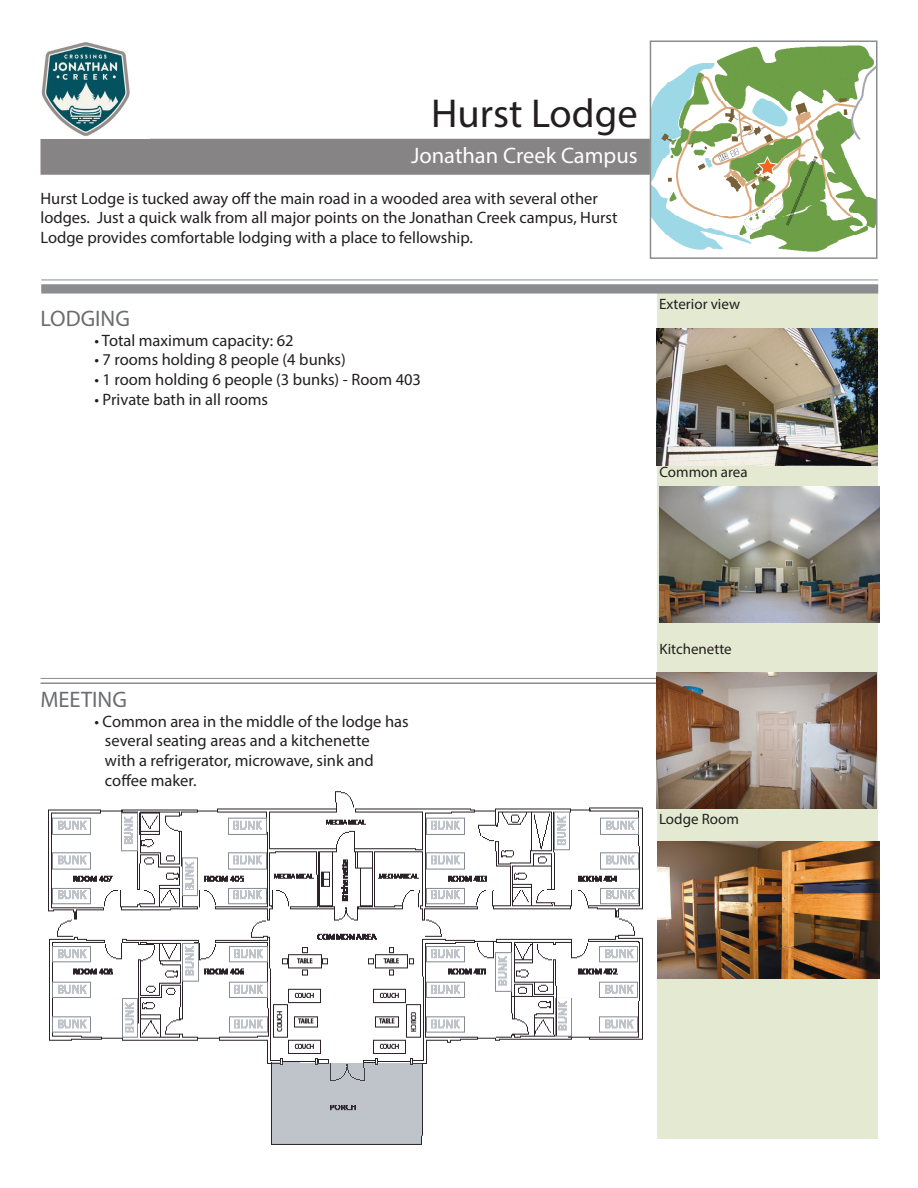
<style>
.page{position:relative;width:918px;height:1188px;background:#fff}
.page>*{position:absolute;margin:0;border:0;box-sizing:border-box;transform-origin:0 0}
.t1{font:40.5px "Myriad Pro";color:#231f20}
.t2{font:22.5px "Myriad Pro";color:#fff}
.t3{font:22.5px "Myriad Pro";color:#6c6d70}
.t4{font:16.5px/19.8px "Myriad Pro";color:#231f20}
.t5{font:15px "Myriad Pro";color:#231f20}
</style>
<div class="page">
<div style="left:657px;top:287px;width:221px;height:851px;background:#e3ead1"></div>
<div style="left:41px;top:140px;width:608px;height:34px;background:#868484"></div>
<div style="left:41px;top:284px;width:837px;height:10px;background:#8a8c8f;border:2px solid #8a8c8f"></div>
<hr style="left:41px;top:280px;width:837px;height:1px;background:#8a8c8f">
<img style="left:653px;top:45px;width:222px;height:207px">
<div style="left:650px;top:40px;width:228px;height:219px;border:2px solid #8a8c8f"></div>
<svg style="left:757px;top:157px;width:21px;height:19px"></svg>
<img style="left:656px;top:329px;width:221px;height:137px">
<hr style="left:40px;top:682px;width:617px;height:2px;background:#8a8c8f">
<hr style="left:40px;top:678px;width:617px;height:1px;background:#8a8c8f">
<img style="left:48px;top:791px;width:595px;height:354px">
<img style="left:657px;top:673px;width:219px;height:136px">
<img style="left:660px;top:486px;width:219px;height:137px">
<img style="left:657px;top:841px;width:222px;height:137px">
<img style="left:41px;top:42px;width:89px;height:94px">
<p class="t1" style="left:431px;top:89px;width:208px">Hurst Lodge</p>
<p class="t2" style="left:411px;top:142px;width:228px">Jonathan Creek Campus</p>
<p class="t4" style="left:40px;top:188px;width:578px">Hurst Lodge is tucked away off the main road in a wooded area with several other lodges. Just a quick walk from all major points on the Jonathan Creek campus, Hurst<br>Lodge provides comfortable lodging with a place to fellowship.</p>
<p class="t3" style="left:40px;top:304px;width:91px">LODGING</p>
<p class="t4" style="left:95px;top:330px;width:201px">• Total maximum capacity: 62</p>
<p class="t4" style="left:95px;top:350px;width:253px">• 7 rooms holding 8 people (4 bunks)</p>
<p class="t4" style="left:95px;top:370px;width:328px">• 1 room holding 6 people (3 bunks) - Room 403</p>
<p class="t4" style="left:95px;top:389px;width:175px">• Private bath in all rooms</p>
<p class="t5" style="left:659px;top:295px;width:82px">Exterior view</p>
<p class="t5" style="left:659px;top:463px;width:90px">Common area</p>
<p class="t3" style="left:40px;top:685px;width:88px">MEETING</p>
<p class="t4" style="left:95px;top:711px;width:316px">• Common area in the middle of the lodge has</p>
<p class="t4" style="left:105px;top:731px;width:266px">several seating areas and a kitchenette</p>
<p class="t4" style="left:105px;top:750px;width:270px">with a refrigerator, microwave, sink and</p>
<p class="t4" style="left:105px;top:770px;width:93px">coffee maker.</p>
<p class="t5" style="left:659px;top:640px;width:74px">Kitchenette</p>
<p class="t5" style="left:659px;top:810px;width:81px">Lodge Room</p>
</div>
